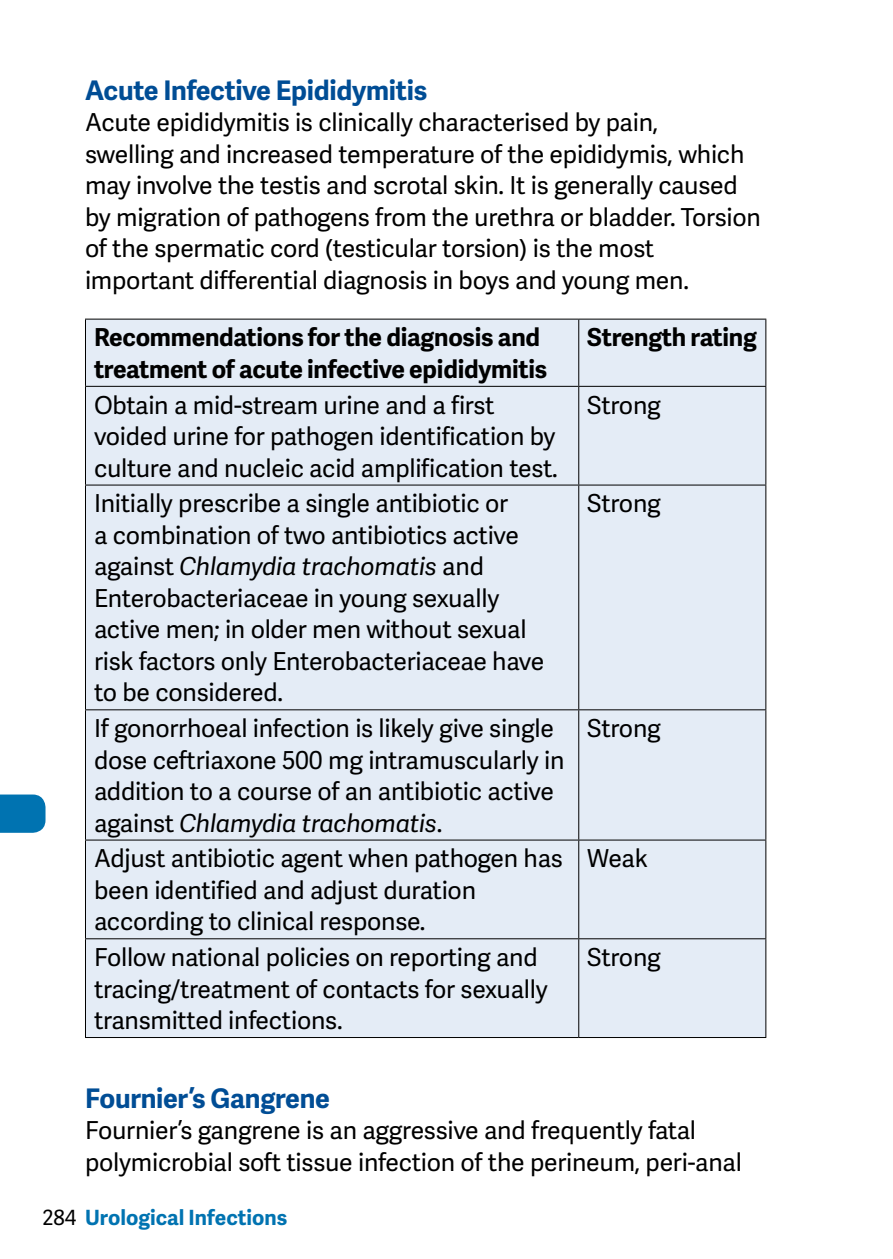
<style>
.page{position:relative;width:893px;height:1259px;background:#fff}
.page>*{position:absolute;margin:0;border:0;box-sizing:border-box;transform-origin:0 0}
.t1{font:700 27px "Adelle Sans";letter-spacing:-.01em;color:#004d95}
.t2{font:24.6px/31.5px "Adelle Sans";letter-spacing:-.01em;color:#000}
.t3{font:700 24.6px/31.5px "Adelle Sans";letter-spacing:-.01em;color:#000}
.t4{font:700 21px "Adelle Sans";color:#0073b1}
.s1{font-style:italic}
.s2{font-weight:400;color:#000}
</style>
<div class="page">
<svg style="left:0;top:794px;width:46px;height:39px;background:#107cb6"></svg>
<div style="left:86px;top:320px;width:679px;height:717px;background:#e4ecf6"></div>
<hr style="left:578px;top:319px;width:1px;height:67px;background:#000">
<hr style="left:85px;top:386px;width:494px;height:1px;background:#000">
<hr style="left:579px;top:386px;width:187px;height:1px;background:#000">
<hr style="left:578px;top:387px;width:1px;height:97px;background:#000">
<hr style="left:85px;top:484px;width:494px;height:1px;background:#000">
<hr style="left:579px;top:484px;width:187px;height:1px;background:#000">
<hr style="left:578px;top:485px;width:1px;height:224px;background:#000">
<hr style="left:85px;top:709px;width:494px;height:1px;background:#000">
<hr style="left:579px;top:709px;width:187px;height:1px;background:#000">
<hr style="left:578px;top:710px;width:1px;height:129px;background:#000">
<hr style="left:85px;top:839px;width:494px;height:1px;background:#000">
<hr style="left:579px;top:839px;width:187px;height:1px;background:#000">
<hr style="left:578px;top:840px;width:1px;height:98px;background:#000">
<hr style="left:85px;top:938px;width:494px;height:1px;background:#000">
<hr style="left:579px;top:938px;width:187px;height:1px;background:#000">
<hr style="left:578px;top:939px;width:1px;height:98px;background:#000">
<hr style="left:85px;top:1037px;width:494px;height:1px;background:#000">
<hr style="left:579px;top:1037px;width:187px;height:1px;background:#000">
<hr style="left:85px;top:319px;width:494px;height:1px;background:#000">
<hr style="left:85px;top:319px;width:1px;height:67px;background:#000">
<hr style="left:579px;top:319px;width:187px;height:1px;background:#000">
<hr style="left:765px;top:319px;width:1px;height:67px;background:#000">
<hr style="left:85px;top:387px;width:1px;height:97px;background:#000">
<hr style="left:765px;top:387px;width:1px;height:97px;background:#000">
<hr style="left:85px;top:485px;width:1px;height:224px;background:#000">
<hr style="left:765px;top:485px;width:1px;height:224px;background:#000">
<hr style="left:85px;top:710px;width:1px;height:129px;background:#000">
<hr style="left:765px;top:710px;width:1px;height:129px;background:#000">
<hr style="left:85px;top:840px;width:1px;height:98px;background:#000">
<hr style="left:765px;top:840px;width:1px;height:98px;background:#000">
<hr style="left:85px;top:939px;width:1px;height:98px;background:#000">
<hr style="left:765px;top:939px;width:1px;height:98px;background:#000">
<p class="t1" style="left:85px;top:70px;width:344px">Acute Infective Epididymitis</p>
<p class="t2" style="left:85px;top:106px;width:677px">Acute epididymitis is clinically characterised by pain,<br>swelling and increased temperature of the epididymis, which may involve the testis and scrotal skin. It is generally caused by migration of pathogens from the urethra or bladder. Torsion of the spermatic cord (testicular torsion) is the most important differential diagnosis in boys and young men.</p>
<p class="t3" style="left:94px;top:321px;width:455px">Recommendations for the diagnosis and treatment of acute infective epididymitis</p>
<p class="t3" style="left:587px;top:321px;width:171px">Strength rating</p>
<p class="t2" style="left:94px;top:388px;width:465px">Obtain a mid-stream urine and a first voided urine for pathogen identification by culture and nucleic acid amplification test.</p>
<p class="t2" style="left:587px;top:388px;width:75px">Strong</p>
<p class="t2" style="left:94px;top:487px;width:452px">Initially prescribe a single antibiotic or<br>a combination of two antibiotics active against <span class="s1">Chlamydia trachomatis</span> and Enterobacteriaceae in young sexually active men; in older men without sexual risk factors only Enterobacteriaceae have to be considered.</p>
<p class="t2" style="left:587px;top:487px;width:75px">Strong</p>
<p class="t2" style="left:94px;top:712px;width:472px">If gonorrhoeal infection is likely give single dose ceftriaxone 500 mg intramuscularly in addition to a course of an antibiotic active against <span class="s1">Chlamydia trachomatis</span>.</p>
<p class="t2" style="left:587px;top:712px;width:75px">Strong</p>
<p class="t2" style="left:94px;top:842px;width:470px">Adjust antibiotic agent when pathogen has been identified and adjust duration according to clinical response.</p>
<p class="t2" style="left:587px;top:842px;width:62px">Weak</p>
<p class="t2" style="left:94px;top:941px;width:455px">Follow national policies on reporting and tracing/treatment of contacts for sexually transmitted infections.</p>
<p class="t2" style="left:587px;top:941px;width:75px">Strong</p>
<p class="t1" style="left:85px;top:1078px;width:246px">Fournier’s Gangrene</p>
<p class="t2" style="left:85px;top:1114px;width:658px">Fournier’s gangrene is an aggressive and frequently fatal polymicrobial soft tissue infection of the perineum, peri-anal</p>
<p class="t4" style="left:43px;top:1202px;width:246px"><span class="s2">284</span> Urological Infections</p>
</div>
